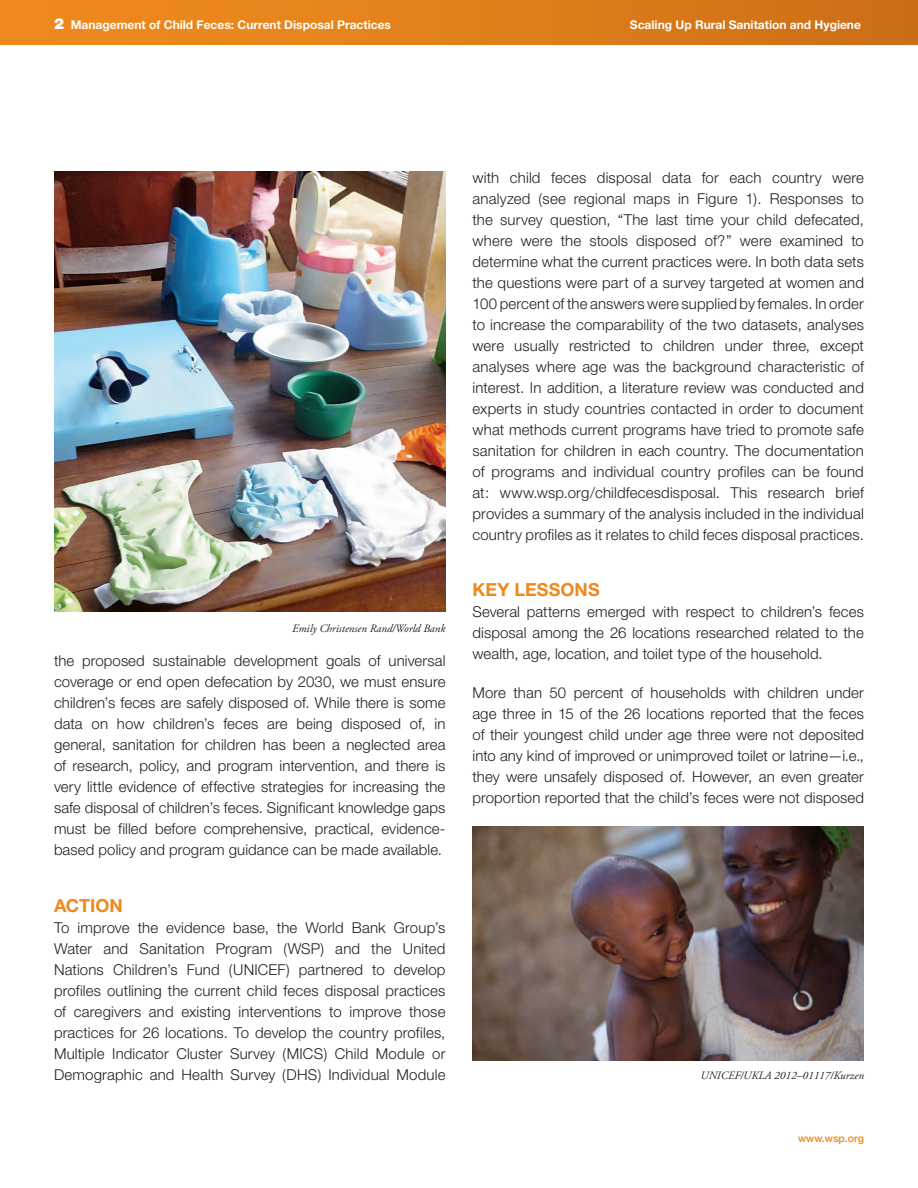
<style>
.page{position:relative;width:918px;height:1188px;background:#fff}
.page>*{position:absolute;margin:0;border:0;box-sizing:border-box;transform-origin:0 0}
.t1{font:700 18px "Helvetica Neue";letter-spacing:.005em;color:#ed891d}
.t2{font:300 15px/21px "Helvetica Neue";letter-spacing:.01em;color:#231f20;text-align:justify}
.t3{font:700 12px "Helvetica Neue";color:#fff}
.t4{font:italic 11.25px "Adobe Garamond Pro";color:#231f20}
.t5{font:500 10.5px "Helvetica Neue";color:#ed891d}
.s1{font-weight:900;font-size:15px}
</style>
<div class="page">
<div style="left:0;top:0;width:918px;height:45px;background:linear-gradient(to right,#f28d1d,#ce6f18)"></div>
<hr style="left:917px;top:0;width:1px;height:45px;background:#cb6c17">
<img style="left:54px;top:171px;width:392px;height:441px">
<img style="left:472px;top:826px;width:392px;height:235px">
<p class="t3" style="left:54px;top:17px;width:339px"><span class="s1">2</span> Management of Child Feces: Current Disposal Practices</p>
<p class="t3" style="left:630px;top:17px;width:233px">Scaling Up Rural Sanitation and Hygiene</p>
<p class="t4" style="left:292px;top:622px;width:155px">Emily Christensen Rand/World Bank</p>
<p class="t2" style="left:54px;top:650px;width:393px">the proposed sustainable development goals of universal coverage or end open defecation by 2030, we must ensure children’s feces are safely disposed of. While there is some data on how children’s feces are being disposed of, in general, sanitation for children has been a neglected area of research, policy, and program intervention, and there is very little evidence of effective strategies for increasing the safe disposal of children’s feces. Significant knowledge gaps must be filled before comprehensive, practical, evidence&shy;based policy and program guidance can be made available.</p>
<p class="t1" style="left:54px;top:894px;width:70px">ACTION</p>
<p class="t2" style="left:54px;top:916px;width:393px">To improve the evidence base, the World Bank Group’s Water and Sanitation Program (WSP) and the United Nations Children’s Fund (UNICEF) partnered to develop profiles outlining the current child feces disposal practices of caregivers and existing interventions to improve those practices for 26 locations. To develop the country profiles, Multiple Indicator Cluster Survey (MICS) Child Module or Demographic and Health Survey (DHS) Individual Module</p>
<p class="t2" style="left:472px;top:167px;width:393px">with child feces disposal data for each country were analyzed (see regional maps in Figure 1). Responses to the survey question, “The last time your child defecated, where were the stools disposed of?” were examined to determine what the current practices were. In both data sets the questions were part of a survey targeted at women and 100 percent of the answers were supplied by females. In order to increase the comparability of the two datasets, analyses were usually restricted to children under three, except analyses where age was the background characteristic of interest. In addition, a literature review was conducted and experts in study countries contacted in order to document what methods current programs have tried to promote safe sanitation for children in each country. The documentation of programs and individual country profiles can be found at: www.wsp.org/childfecesdisposal. This research brief provides a summary of the analysis included in the individual country profiles as it relates to child feces disposal practices.</p>
<p class="t1" style="left:472px;top:578px;width:129px">KEY LESSONS</p>
<p class="t2" style="left:472px;top:601px;width:393px">Several patterns emerged with respect to children’s feces disposal among the 26 locations researched related to the wealth, age, location, and toilet type of the household.</p>
<p class="t2" style="left:472px;top:682px;width:393px">More than 50 percent of households with children under age three in 15 of the 26 locations reported that the feces of their youngest child under age three were not deposited into any kind of improved or unimproved toilet or latrine—i.e., they were unsafely disposed of. However, an even greater proportion reported that the child’s feces were not disposed</p>
<p class="t4" style="left:700px;top:1069px;width:165px">UNICEF/UKLA 2012–01117/Kurzen</p>
<p class="t5" style="left:798px;top:1132px;width:67px">www.wsp.org</p>
</div>
